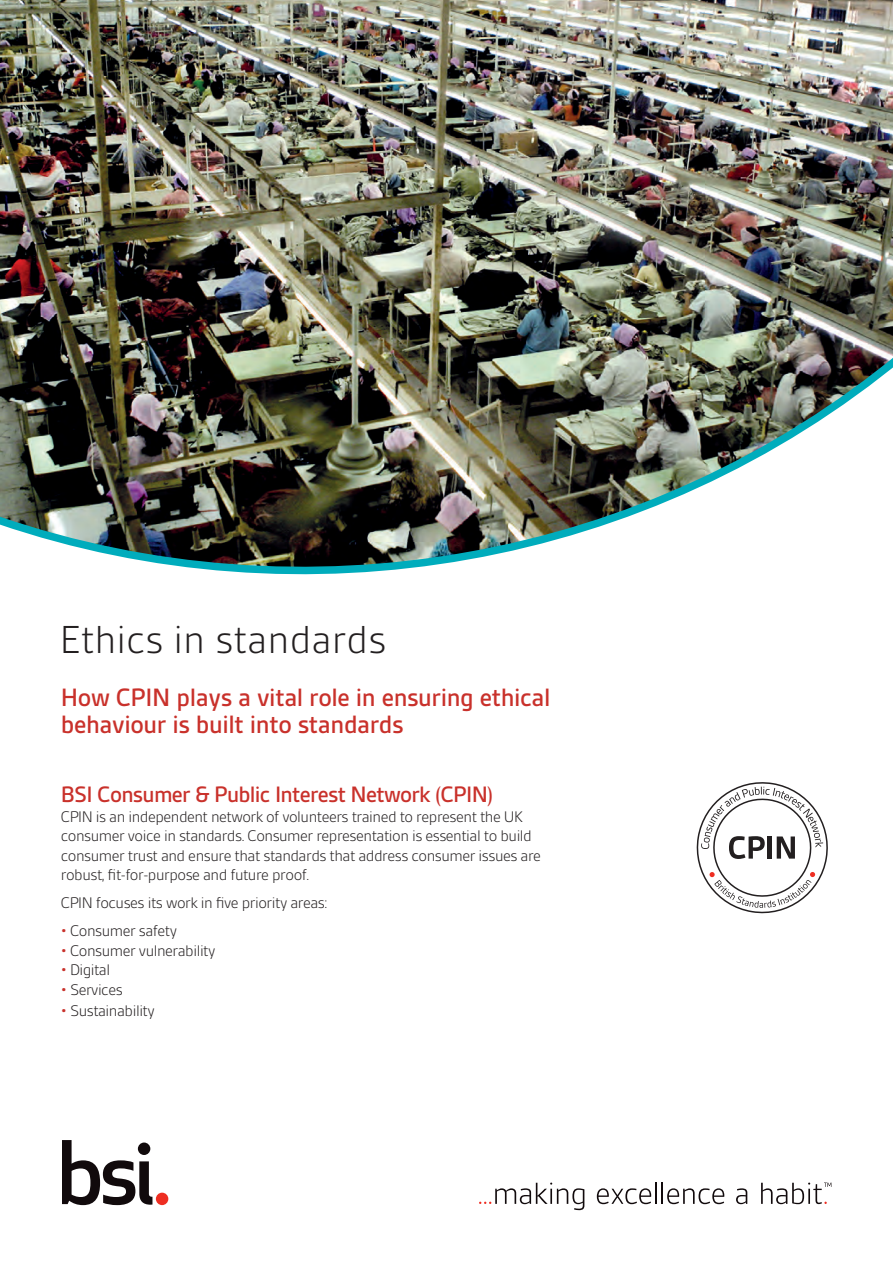
<style>
.page{position:relative;width:893px;height:1268px;background:#fff}
.page>*{position:absolute;margin:0;border:0;box-sizing:border-box;transform-origin:0 0}
.t1{font:300 42px "BSI Gesta";color:#231f20}
.t2{font:500 27px/27px "BSI Gesta";letter-spacing:-.015em;color:#c9312b}
.t3{font:500 24px "BSI Gesta";letter-spacing:-.03em;color:#c9312b}
.t4{font:300 16.5px/19.5px "BSI Gesta";letter-spacing:-.03em;color:#231f20}
.s1{color:#c9312b}
</style>
<div class="page">
<svg style="left:62px;top:1140px;width:90px;height:65px"></svg>
<div style="left:156px;top:1193px;width:12px;height:12px;background:#ee2e22;border-radius:50%"></div>
<svg style="left:479px;top:1182px;width:105px;height:28px"></svg>
<svg style="left:597px;top:1188px;width:54px;height:16px"></svg>
<hr style="left:655px;top:1183px;width:2px;height:21px;background:#110a0c">
<hr style="left:661px;top:1183px;width:2px;height:21px;background:#110a0c">
<svg style="left:667px;top:1188px;width:57px;height:16px"></svg>
<svg style="left:736px;top:1188px;width:11px;height:16px"></svg>
<svg style="left:761px;top:1182px;width:70px;height:22px"></svg>
<img style="left:0;top:0;width:893px;height:344px">
<img style="left:0;top:344px;width:893px;height:231px">
<svg style="left:696px;top:782px;width:132px;height:132px"></svg>
<svg style="left:890px;top:0;width:3px;height:4px"></svg>
<h1 class="t1" style="left:60px;top:618px;width:328px">Ethics in standards</h1>
<h2 class="t2" style="left:61px;top:684px;width:491px">How CPIN plays a vital role in ensuring ethical behaviour is built into standards</h2>
<h3 class="t3" style="left:61px;top:782px;width:434px">BSI Consumer &amp; Public Interest Network (CPIN)</h3>
<p class="t4" style="left:61px;top:807px;width:482px">CPIN is an independent network of volunteers trained to represent the UK consumer voice in standards. Consumer representation is essential to build consumer trust and ensure that standards that address consumer issues are robust, fit-for-purpose and future proof.</p>
<p class="t4" style="left:61px;top:893px;width:268px">CPIN focuses its work in five priority areas:</p>
<p class="t4" style="left:61px;top:921px;width:118px"><span class="s1">•</span> Consumer safety</p>
<p class="t4" style="left:61px;top:941px;width:156px"><span class="s1">•</span> Consumer vulnerability</p>
<p class="t4" style="left:61px;top:960px;width:51px"><span class="s1">•</span> Digital</p>
<p class="t4" style="left:61px;top:980px;width:63px"><span class="s1">•</span> Services</p>
<p class="t4" style="left:61px;top:1001px;width:95px"><span class="s1">•</span> Sustainability</p>
</div>
